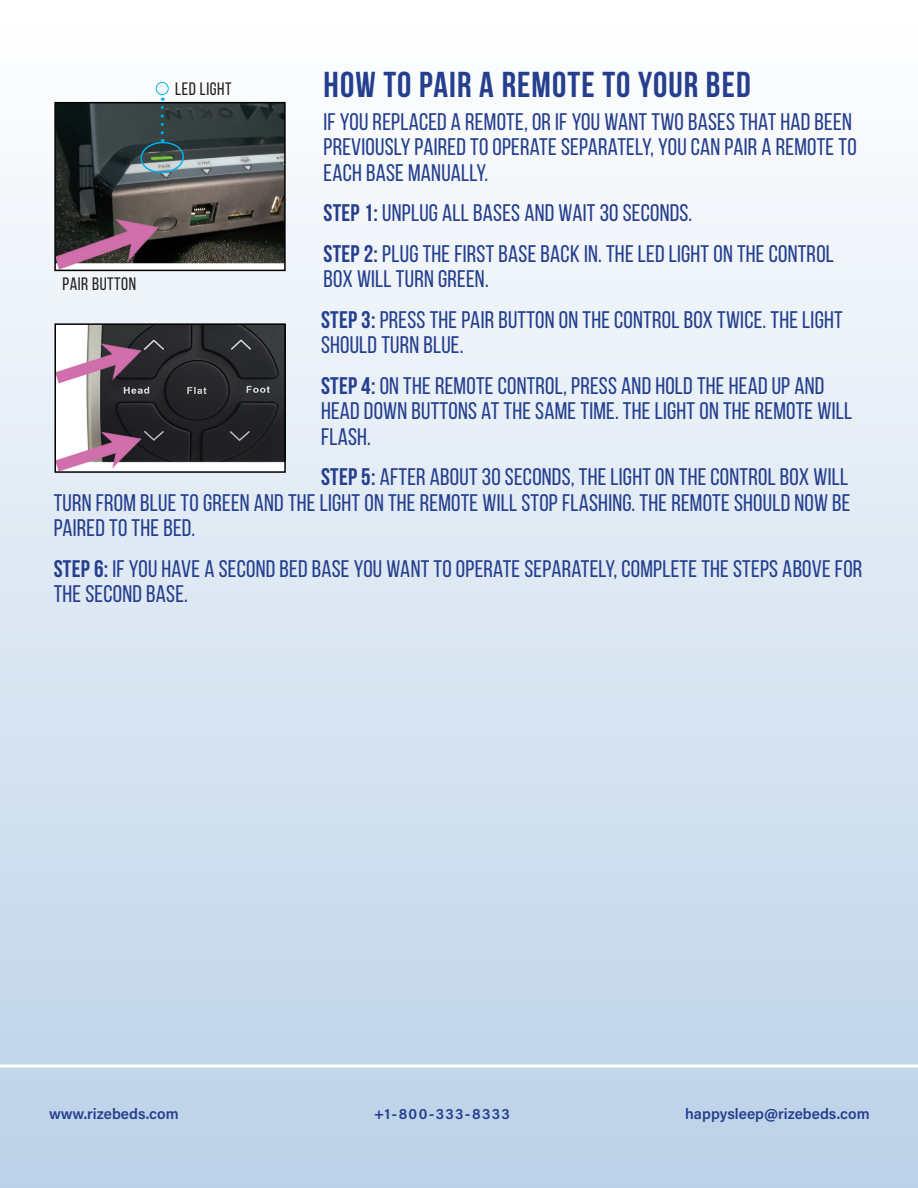
<style>
.page{position:relative;width:918px;height:1188px;background:#fff}
.page>*{position:absolute;margin:0;border:0;box-sizing:border-box;transform-origin:0 0}
.t1{font:700 36px "Bebas Neue";letter-spacing:.03em;color:#253f8e}
.t2{font:24px/25.5px "Bebas Neue";letter-spacing:.01em;color:#253f8e}
.t3{font:18px "Bebas Neue";letter-spacing:.03em;color:#231f20}
.caption_p{font:600 15px "Acumin Pro";letter-spacing:.005em;color:#253f8e}
.caption_p-2{font:600 15px "Acumin Pro";letter-spacing:.095em;color:#253f8e}
.s1{font-weight:700}
</style>
<div class="page">
<div style="left:0;top:24px;width:918px;height:1164px;background:linear-gradient(to bottom,#fefefe,#bcd2e8)"></div>
<hr style="left:0;top:1065px;width:918px;height:3px;background:#fff">
<img style="left:57px;top:105px;width:226px;height:163px">
<div style="left:54px;top:102px;width:232px;height:169px;border:2px solid #000"></div>
<img style="left:57px;top:326px;width:226px;height:144px">
<div style="left:54px;top:323px;width:232px;height:150px;border:2px solid #000"></div>
<div style="left:156px;top:82px;width:13px;height:13px;border:1px solid #00aeef;border-radius:50%"></div>
<svg style="left:140px;top:107px;width:44px;height:66px;background:#475e5f"></svg>
<p class="t1" style="left:324px;top:65px;width:429px">HOW TO PAIR A REMOTE TO YOUR BED</p>
<p class="t2" style="left:324px;top:109px;width:535px">IF YOU REPLACED A REMOTE, OR IF YOU WANT TWO BASES THAT HAD BEEN<br>PREVIOUSLY PAIRED TO OPERATE SEPARATELY, YOU CAN PAIR A REMOTE TO<br>EACH BASE MANUALLY.</p>
<p class="t2" style="left:324px;top:200px;width:370px"><span class="s1">STEP 1:</span> UNPLUG ALL BASES AND WAIT 30 SECONDS.</p>
<p class="t2" style="left:324px;top:241px;width:512px"><span class="s1">STEP 2:</span> PLUG THE FIRST BASE BACK IN. THE LED LIGHT ON THE CONTROL<br>BOX WILL TURN GREEN.</p>
<p class="t2" style="left:321px;top:307px;width:523px"><span class="s1">STEP 3:</span> PRESS THE PAIR BUTTON ON THE CONTROL BOX TWICE. THE LIGHT<br>SHOULD TURN BLUE.</p>
<p class="t2" style="left:321px;top:373px;width:533px"><span class="s1">STEP 4:</span> ON THE REMOTE CONTROL, PRESS AND HOLD THE HEAD UP AND<br>HEAD DOWN BUTTONS AT THE SAME TIME. THE LIGHT ON THE REMOTE WILL<br>FLASH.</p>
<p class="t2" style="left:54px;top:464px;width:798px;text-align:justify;text-indent:267px"><span class="s1">STEP 5:</span> AFTER ABOUT 30 SECONDS, THE LIGHT ON THE CONTROL BOX WILL TURN FROM BLUE TO GREEN AND THE LIGHT ON THE REMOTE WILL STOP FLASHING. THE REMOTE SHOULD NOW BE PAIRED TO THE BED.</p>
<p class="t2" style="left:54px;top:556px;width:810px"><span class="s1">STEP 6:</span> IF YOU HAVE A SECOND BED BASE YOU WANT TO OPERATE SEPARATELY, COMPLETE THE STEPS ABOVE FOR<br>THE SECOND BASE.</p>
<p class="t3" style="left:175px;top:79px;width:58px">LED LIGHT</p>
<p class="t3" style="left:63px;top:274px;width:75px">PAIR BUTTON</p>
<p class="caption_p" style="left:49px;top:1103px;width:131px">www.rizebeds.com</p>
<p class="caption_p-2" style="left:374px;top:1103px;width:138px">+1-800-333-8333</p>
<p class="caption_p" style="left:685px;top:1103px;width:186px">happysleep@rizebeds.com</p>
</div>
